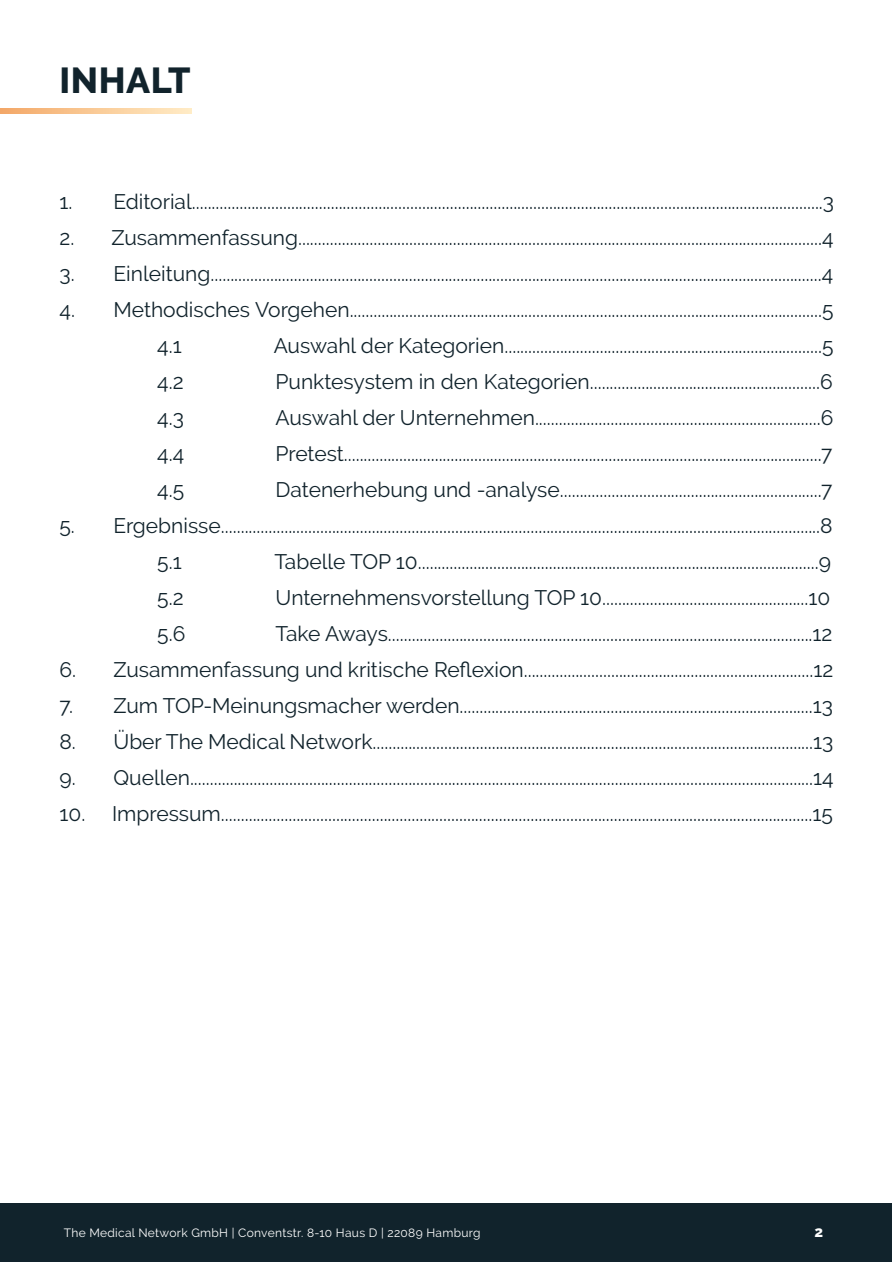
<style>
.page{position:relative;width:893px;height:1263px;background:#fff}
.page>*{position:absolute;margin:0;border:0;box-sizing:border-box;transform-origin:0 0}
.t1{font:800 36px "Raleway";letter-spacing:.015em;color:#11232c}
.t2{font:21px/36px "Raleway";color:#11232c}
.t3{font:800 15px "Raleway";color:#fff}
.t4{font:12px "Raleway";letter-spacing:.025em;color:#fff}
</style>
<div class="page">
<svg style="left:0;top:108px;width:192px;height:6px"></svg>
<div style="left:1px;top:1203px;width:891px;height:59px;background:#11232c"></div>
<h1 class="t1" style="left:60px;top:60px;width:133px">INHALT</h1>
<p class="t2" style="left:60px;top:183px;width:776px">1. Editorial...............................................................................................................................................................3</p>
<p class="t2" style="left:60px;top:219px;width:775px">2. Zusammenfassung....................................................................................................................................4</p>
<p class="t2" style="left:60px;top:255px;width:775px">3. Einleitung..........................................................................................................................................................4</p>
<p class="t2" style="left:157px;top:291px;width:678px;text-indent:-98px">4. Methodisches Vorgehen.......................................................................................................................5<br>4.1</p>
<p class="t2" style="left:274px;top:327px;width:561px">Auswahl der Kategorien................................................................................5</p>
<p class="t2" style="left:157px;top:363px;width:28px">4.2</p>
<p class="t2" style="left:276px;top:363px;width:559px">Punktesystem in den Kategorien..........................................................6</p>
<p class="t2" style="left:157px;top:399px;width:28px">4.3</p>
<p class="t2" style="left:276px;top:399px;width:559px">Auswahl der Unternehmen........................................................................6</p>
<p class="t2" style="left:157px;top:435px;width:28px">4.4</p>
<p class="t2" style="left:276px;top:435px;width:558px">Pretest.........................................................................................................................7</p>
<p class="t2" style="left:157px;top:471px;width:28px">4.5</p>
<p class="t2" style="left:276px;top:471px;width:558px">Datenerhebung und -analyse..................................................................7</p>
<p class="t2" style="left:157px;top:507px;width:677px;text-indent:-98px">5. Ergebnisse.......................................................................................................................................................8<br>5.1</p>
<p class="t2" style="left:274px;top:543px;width:558px">Tabelle TOP 10.....................................................................................................9</p>
<p class="t2" style="left:157px;top:579px;width:28px">5.2</p>
<p class="t2" style="left:275px;top:579px;width:556px">Unternehmensvorstellung TOP 10....................................................10</p>
<p class="t2" style="left:157px;top:615px;width:30px">5.6</p>
<p class="t2" style="left:275px;top:615px;width:558px">Take Aways...........................................................................................................12</p>
<p class="t2" style="left:59px;top:651px;width:775px">6. Zusammenfassung und kritische Reflexion.........................................................................12</p>
<p class="t2" style="left:59px;top:687px;width:775px">7. Zum TOP-Meinungsmacher werden.........................................................................................13</p>
<p class="t2" style="left:59px;top:723px;width:775px">8. Über The Medical Network...............................................................................................................13</p>
<p class="t2" style="left:59px;top:759px;width:776px">9. Quellen.............................................................................................................................................................14</p>
<p class="t2" style="left:59px;top:795px;width:775px">10. Impressum.....................................................................................................................................................15</p>
<p class="t4" style="left:64px;top:1226px;width:418px">The Medical Network GmbH | Conventstr. 8-10 Haus D | 22089 Hamburg</p>
<p class="t3" style="left:815px;top:1223px;width:10px">2</p>
</div>
